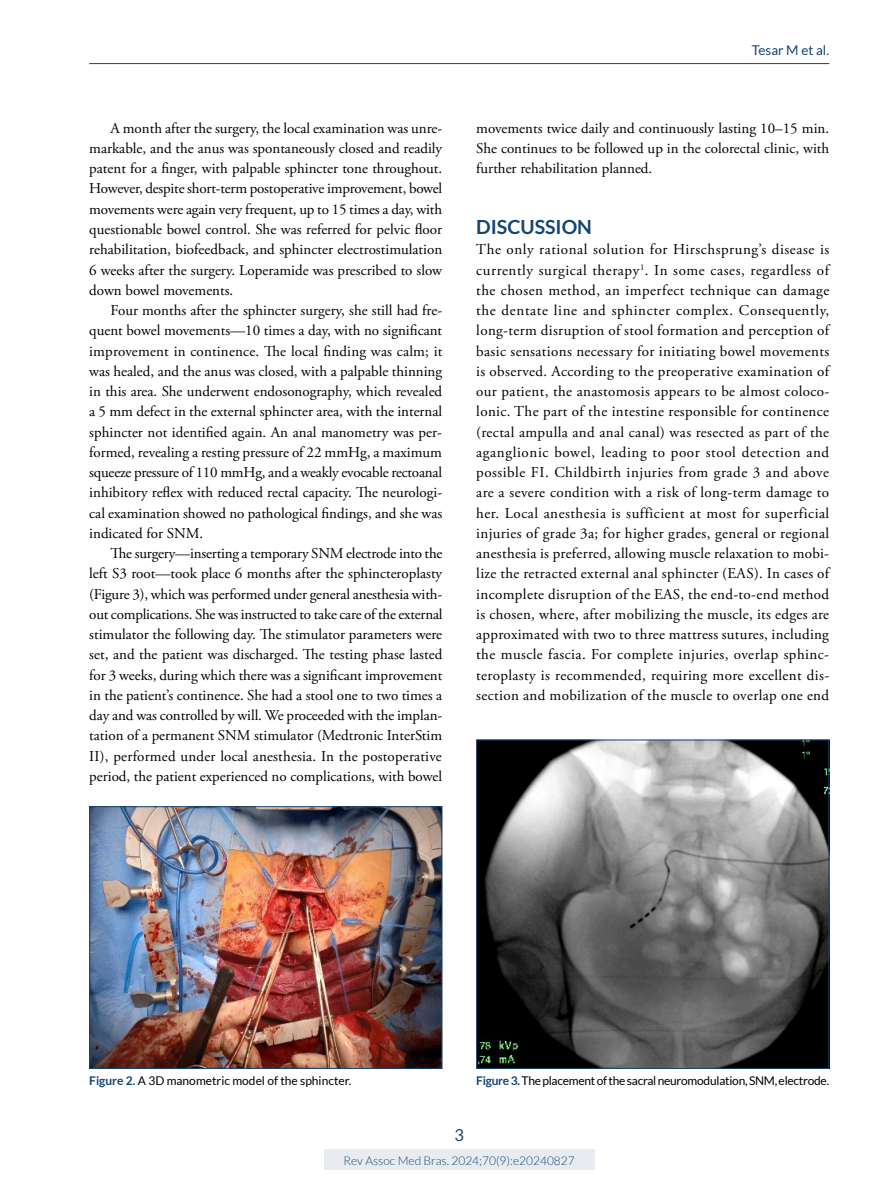
<style>
.page{position:relative;width:893px;height:1191px;background:#fff}
.page>*{position:absolute;margin:0;border:0;box-sizing:border-box;transform-origin:0 0}
.t1{font:700 19.5px "Lato";color:#154573}
.t2{font:16.5px "Lato";color:#154573}
.t3{font:15px/20.2px "Adobe Garamond Pro";color:#000;text-align:justify}
.t4{font:13.5px "Lato";color:#154573}
.t5{font:12px "Lato";letter-spacing:-.02em;color:#000}
.t6{font:12px "Lato";color:#000}
.t7{font:300 12px "Lato";color:#154573}
.s1{font-weight:700;color:#154573}
</style>
<div class="page">
<div style="left:324px;top:1149px;width:270px;height:21px;background:#e8ecf1"></div>
<hr style="left:89px;top:63px;width:740px;height:1px;background:#154573">
<img style="left:91px;top:808px;width:349px;height:258px">
<div style="left:89px;top:806px;width:353px;height:262px;border:1px solid #154573"></div>
<img style="left:478px;top:741px;width:349px;height:325px">
<div style="left:476px;top:739px;width:353px;height:329px;border:1px solid #154573"></div>
<p class="t3" style="left:89px;top:118px;width:355px;text-indent:21px">A month after the surgery, the local examination was unre&shy;markable, and the anus was spontaneously closed and readily patent for a finger, with palpable sphincter tone throughout.<br>However, despite short-term postoperative improvement, bowel movements were again very frequent, up to 15 times a day, with questionable bowel control. She was referred for pelvic floor rehabilitation, biofeedback, and sphincter electrostimulation 6 weeks after the surgery. Loperamide was prescribed to slow down bowel movements.</p>
<p class="t3" style="left:89px;top:301px;width:355px;text-indent:21px">Four months after the sphincter surgery, she still had fre&shy;quent bowel movements—10 times a day, with no significant improvement in continence. The local finding was calm; it was healed, and the anus was closed, with a palpable thinning in this area. She underwent endosonography, which revealed a 5 mm defect in the external sphincter area, with the internal sphincter not identified again. An anal manometry was per&shy;formed, revealing a resting pressure of 22 mmHg, a maximum squeeze pressure of 110 mmHg, and a weakly evocable rectoanal inhibitory reflex with reduced rectal capacity. The neurologi&shy;cal examination showed no pathological findings, and she was indicated for SNM.</p>
<p class="t3" style="left:89px;top:544px;width:355px;text-indent:21px">The surgery—inserting a temporary SNM electrode into the left S3 root—took place 6 months after the sphincteroplasty (Figure 3), which was performed under general anesthesia with&shy;out complications. She was instructed to take care of the external stimulator the following day. The stimulator parameters were set, and the patient was discharged. The testing phase lasted for 3 weeks, during which there was a significant improvement in the patient’s continence. She had a stool one to two times a day and was controlled by will. We proceeded with the implan&shy;tation of a permanent SNM stimulator (Medtronic InterStim II), performed under local anesthesia. In the postoperative period, the patient experienced no complications, with bowel</p>
<p class="t4" style="left:752px;top:43px;width:79px">Tesar M et al.</p>
<p class="t3" style="left:476px;top:118px;width:354px">movements twice daily and continuously lasting 10–15 min.<br>She continues to be followed up in the colorectal clinic, with further rehabilitation planned.</p>
<h1 class="t1" style="left:476px;top:216px;width:117px">DISCUSSION</h1>
<p class="t3" style="left:476px;top:240px;width:355px">The only rational solution for Hirschsprung’s disease is currently surgical therapy<sup>1</sup>. In some cases, regardless of the chosen method, an imperfect technique can damage the dentate line and sphincter complex. Consequently, long-term disruption of stool formation and perception of basic sensations necessary for initiating bowel movements is observed. According to the preoperative examination of our patient, the anastomosis appears to be almost coloco&shy;lonic. The part of the intestine responsible for continence (rectal ampulla and anal canal) was resected as part of the aganglionic bowel, leading to poor stool detection and possible FI. Childbirth injuries from grade 3 and above are a severe condition with a risk of long-term damage to her. Local anesthesia is sufficient at most for superficial injuries of grade 3a; for higher grades, general or regional anesthesia is preferred, allowing muscle relaxation to mobi&shy;lize the retracted external anal sphincter (EAS). In cases of incomplete disruption of the EAS, the end-to-end method is chosen, where, after mobilizing the muscle, its edges are approximated with two to three mattress sutures, including the muscle fascia. For complete injuries, overlap sphinc&shy;teroplasty is recommended, requiring more excellent dis&shy;section and mobilization of the muscle to overlap one end</p>
<p class="t6" style="left:89px;top:1073px;width:264px"><span class="s1">Figure 2.</span> A 3D manometric model of the sphincter.</p>
<p class="t5" style="left:476px;top:1073px;width:354px"><span class="s1">Figure 3.</span> The placement of the sacral neuromodulation, SNM, electrode.</p>
<p class="t2" style="left:454px;top:1126px;width:11px">3</p>
<p class="t7" style="left:344px;top:1154px;width:233px">Rev Assoc Med Bras. 2024;70(9):e20240827</p>
</div>
